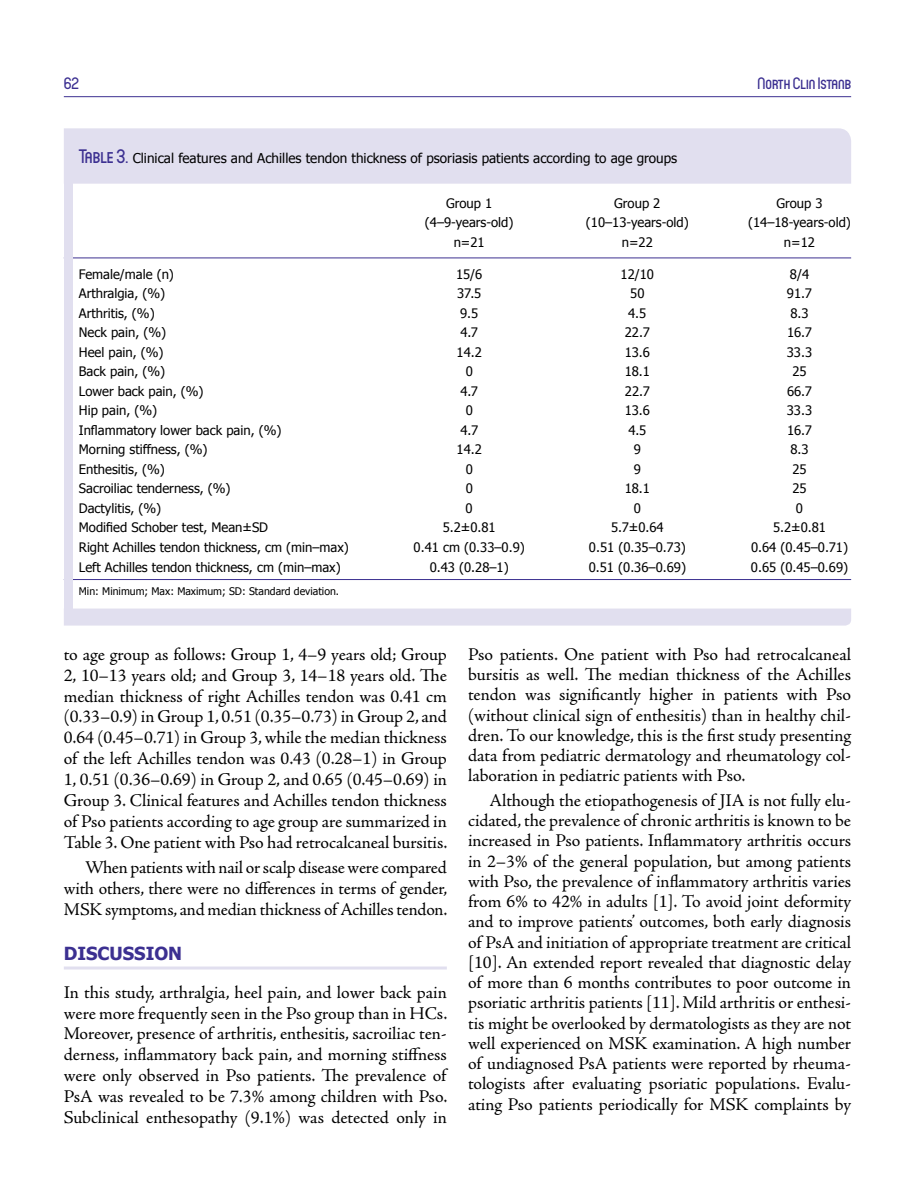
<style>
.page{position:relative;width:915px;height:1191px;background:#fff}
.page>*{position:absolute;margin:0;border:0;box-sizing:border-box;transform-origin:0 0}
.t1{font:18px/20.2px "Adobe Jenson Pro";letter-spacing:-.005em;color:#000;text-align:justify}
.t2{font:700 18px "Tahoma";color:#3c3091}
.t3{font:500 16.5px "Circula";color:#3c3091}
.t4{font:13.5px "Tahoma";color:#000}
.t5{font:13.05px "Tahoma";color:#000}
.t6{font:10.5px "Tahoma";color:#000}
.s1{font-family:"Circula";font-weight:500;font-size:19.5px;color:#3c3091}
</style>
<div class="page">
<hr style="left:64px;top:96px;width:786px;height:1px;background:#3c3091">
<hr style="left:64px;top:966px;width:382px;height:3px;background:#e1dfef">
<div style="left:64px;top:608px;width:786px;height:17px;background:#e1dfef"></div>
<div style="left:64px;top:128px;width:786px;height:56px;background:#e1dfef"></div>
<hr style="left:64px;top:579px;width:786px;height:1px;background:#3c3091">
<hr style="left:64px;top:257px;width:786px;height:1px;background:#3c3091">
<div style="left:64px;top:177px;width:8px;height:440px;background:#e1dfef"></div>
<p class="t3" style="left:64px;top:73px;width:17px">62</p>
<p class="t3" style="left:757px;top:73px;width:95px">North Clin Istanb</p>
<p class="t4" style="left:79px;top:150px;width:600px"><span class="s1">Table 3.</span> Clinical features and Achilles tendon thickness of psoriasis patients according to age groups</p>
<p class="t5" style="left:446px;top:195px;width:48px">Group 1</p>
<p class="t5" style="left:614px;top:195px;width:48px">Group 2</p>
<p class="t5" style="left:776px;top:195px;width:48px">Group 3</p>
<p class="t5" style="left:425px;top:214px;width:90px">(4–9-years-old)</p>
<p class="t5" style="left:585px;top:214px;width:104px">(10–13-years-old)</p>
<p class="t5" style="left:747px;top:214px;width:104px">(14–18-years-old)</p>
<p class="t5" style="left:453px;top:234px;width:33px">n=21</p>
<p class="t5" style="left:621px;top:234px;width:33px">n=22</p>
<p class="t5" style="left:783px;top:234px;width:33px">n=12</p>
<p class="t5" style="left:79px;top:266px;width:97px">Female/male (n)</p>
<p class="t5" style="left:456px;top:266px;width:28px">15/6</p>
<p class="t5" style="left:620px;top:266px;width:35px">12/10</p>
<p class="t5" style="left:789px;top:266px;width:21px">8/4</p>
<p class="t5" style="left:79px;top:285px;width:88px">Arthralgia, (%)</p>
<p class="t5" style="left:457px;top:285px;width:26px">37.5</p>
<p class="t5" style="left:630px;top:285px;width:16px">50</p>
<p class="t5" style="left:786px;top:285px;width:27px">91.7</p>
<p class="t5" style="left:79px;top:305px;width:77px">Arthritis, (%)</p>
<p class="t5" style="left:460px;top:305px;width:20px">9.5</p>
<p class="t5" style="left:628px;top:305px;width:20px">4.5</p>
<p class="t5" style="left:790px;top:305px;width:20px">8.3</p>
<p class="t5" style="left:79px;top:324px;width:89px">Neck pain, (%)</p>
<p class="t5" style="left:460px;top:324px;width:19px">4.7</p>
<p class="t5" style="left:624px;top:324px;width:27px">22.7</p>
<p class="t5" style="left:786px;top:324px;width:27px">16.7</p>
<p class="t5" style="left:79px;top:344px;width:86px">Heel pain, (%)</p>
<p class="t5" style="left:456px;top:344px;width:27px">14.2</p>
<p class="t5" style="left:624px;top:344px;width:27px">13.6</p>
<p class="t5" style="left:786px;top:344px;width:27px">33.3</p>
<p class="t5" style="left:79px;top:363px;width:88px">Back pain, (%)</p>
<p class="t5" style="left:465px;top:363px;width:9px">0</p>
<p class="t5" style="left:624px;top:363px;width:27px">18.1</p>
<p class="t5" style="left:792px;top:363px;width:16px">25</p>
<p class="t5" style="left:79px;top:383px;width:126px">Lower back pain, (%)</p>
<p class="t5" style="left:460px;top:383px;width:19px">4.7</p>
<p class="t5" style="left:624px;top:383px;width:27px">22.7</p>
<p class="t5" style="left:786px;top:383px;width:27px">66.7</p>
<p class="t5" style="left:79px;top:402px;width:80px">Hip pain, (%)</p>
<p class="t5" style="left:465px;top:402px;width:9px">0</p>
<p class="t5" style="left:624px;top:402px;width:27px">13.6</p>
<p class="t5" style="left:786px;top:402px;width:27px">33.3</p>
<p class="t5" style="left:79px;top:422px;width:204px">Inflammatory lower back pain, (%)</p>
<p class="t5" style="left:460px;top:422px;width:19px">4.7</p>
<p class="t5" style="left:628px;top:422px;width:20px">4.5</p>
<p class="t5" style="left:786px;top:422px;width:27px">16.7</p>
<p class="t5" style="left:79px;top:441px;width:130px">Morning stiffness, (%)</p>
<p class="t5" style="left:456px;top:441px;width:27px">14.2</p>
<p class="t5" style="left:633px;top:441px;width:9px">9</p>
<p class="t5" style="left:790px;top:441px;width:20px">8.3</p>
<p class="t5" style="left:79px;top:461px;width:87px">Enthesitis, (%)</p>
<p class="t5" style="left:465px;top:461px;width:9px">0</p>
<p class="t5" style="left:633px;top:461px;width:9px">9</p>
<p class="t5" style="left:792px;top:461px;width:16px">25</p>
<p class="t5" style="left:79px;top:480px;width:153px">Sacroiliac tenderness, (%)</p>
<p class="t5" style="left:465px;top:480px;width:9px">0</p>
<p class="t5" style="left:624px;top:480px;width:27px">18.1</p>
<p class="t5" style="left:792px;top:480px;width:16px">25</p>
<p class="t5" style="left:79px;top:500px;width:84px">Dactylitis, (%)</p>
<p class="t5" style="left:465px;top:500px;width:9px">0</p>
<p class="t5" style="left:633px;top:500px;width:9px">0</p>
<p class="t5" style="left:795px;top:500px;width:9px">0</p>
<p class="t5" style="left:79px;top:519px;width:191px">Modified Schober test, Mean±SD</p>
<p class="t5" style="left:442px;top:519px;width:55px">5.2±0.81</p>
<p class="t5" style="left:610px;top:519px;width:54px">5.7±0.64</p>
<p class="t5" style="left:772px;top:519px;width:55px">5.2±0.81</p>
<p class="t5" style="left:79px;top:539px;width:271px">Right Achilles tendon thickness, cm (min–max)</p>
<p class="t5" style="left:413px;top:539px;width:113px">0.41 cm (0.33–0.9)</p>
<p class="t5" style="left:588px;top:539px;width:98px">0.51 (0.35–0.73)</p>
<p class="t5" style="left:750px;top:539px;width:98px">0.64 (0.45–0.71)</p>
<p class="t5" style="left:79px;top:558px;width:263px">Left Achilles tendon thickness, cm (min–max)</p>
<p class="t5" style="left:429px;top:558px;width:80px">0.43 (0.28–1)</p>
<p class="t5" style="left:588px;top:558px;width:99px">0.51 (0.36–0.69)</p>
<p class="t5" style="left:750px;top:558px;width:99px">0.65 (0.45–0.69)</p>
<p class="t6" style="left:79px;top:584px;width:262px">Min: Minimum; Max: Maximum; SD: Standard deviation.</p>
<p class="t1" style="left:64px;top:644px;width:385px;line-height:20.9px">to age group as follows: Group 1, 4–9 years old; Group 2, 10–13 years old; and Group 3, 14–18 years old. The median thickness of right Achilles tendon was 0.41 cm (0.33–0.9) in Group 1, 0.51 (0.35–0.73) in Group 2, and 0.64 (0.45–0.71) in Group 3, while the median thickness of the left Achilles tendon was 0.43 (0.28–1) in Group 1, 0.51 (0.36–0.69) in Group 2, and 0.65 (0.45–0.69) in Group 3. Clinical features and Achilles tendon thickness of Pso patients according to age group are summarized in Table 3. One patient with Pso had retrocalcaneal bursitis.</p>
<p class="t1" style="left:64px;top:857px;width:385px;line-height:20.9px;text-indent:21px">When patients with nail or scalp disease were compared with others, there were no differences in terms of gender, MSK symptoms, and median thickness of Achilles tendon.</p>
<p class="t2" style="left:64px;top:940px;width:120px">DISCUSSION</p>
<p class="t1" style="left:64px;top:982px;width:385px;line-height:20.9px">In this study, arthralgia, heel pain, and lower back pain were more frequently seen in the Pso group than in HCs.<br>Moreover, presence of arthritis, enthesitis, sacroiliac ten&shy;derness, inflammatory back pain, and morning stiffness were only observed in Pso patients. The prevalence of PsA was revealed to be 7.3% among children with Pso.<br>Subclinical enthesopathy (9.1%) was detected only in</p>
<p class="t1" style="left:468px;top:644px;width:384px">Pso patients. One patient with Pso had retrocalcaneal bursitis as well. The median thickness of the Achilles tendon was significantly higher in patients with Pso (without clinical sign of enthesitis) than in healthy chil&shy;dren. To our knowledge, this is the first study presenting data from pediatric dermatology and rheumatology col&shy;laboration in pediatric patients with Pso.</p>
<p class="t1" style="left:468px;top:790px;width:384px;text-indent:21px">Although the etiopathogenesis of JIA is not fully elu&shy;cidated, the prevalence of chronic arthritis is known to be increased in Pso patients. Inflammatory arthritis occurs in 2–3% of the general population, but among patients with Pso, the prevalence of inflammatory arthritis varies from 6% to 42% in adults [1]. To avoid joint deformity and to improve patients’ outcomes, both early diagnosis of PsA and initiation of appropriate treatment are critical [10]. An extended report revealed that diagnostic delay of more than 6 months contributes to poor outcome in psoriatic arthritis patients [11]. Mild arthritis or enthesi&shy;tis might be overlooked by dermatologists as they are not well experienced on MSK examination. A high number of undiagnosed PsA patients were reported by rheuma&shy;tologists after evaluating psoriatic populations. Evalu&shy;ating Pso patients periodically for MSK complaints by</p>
</div>
